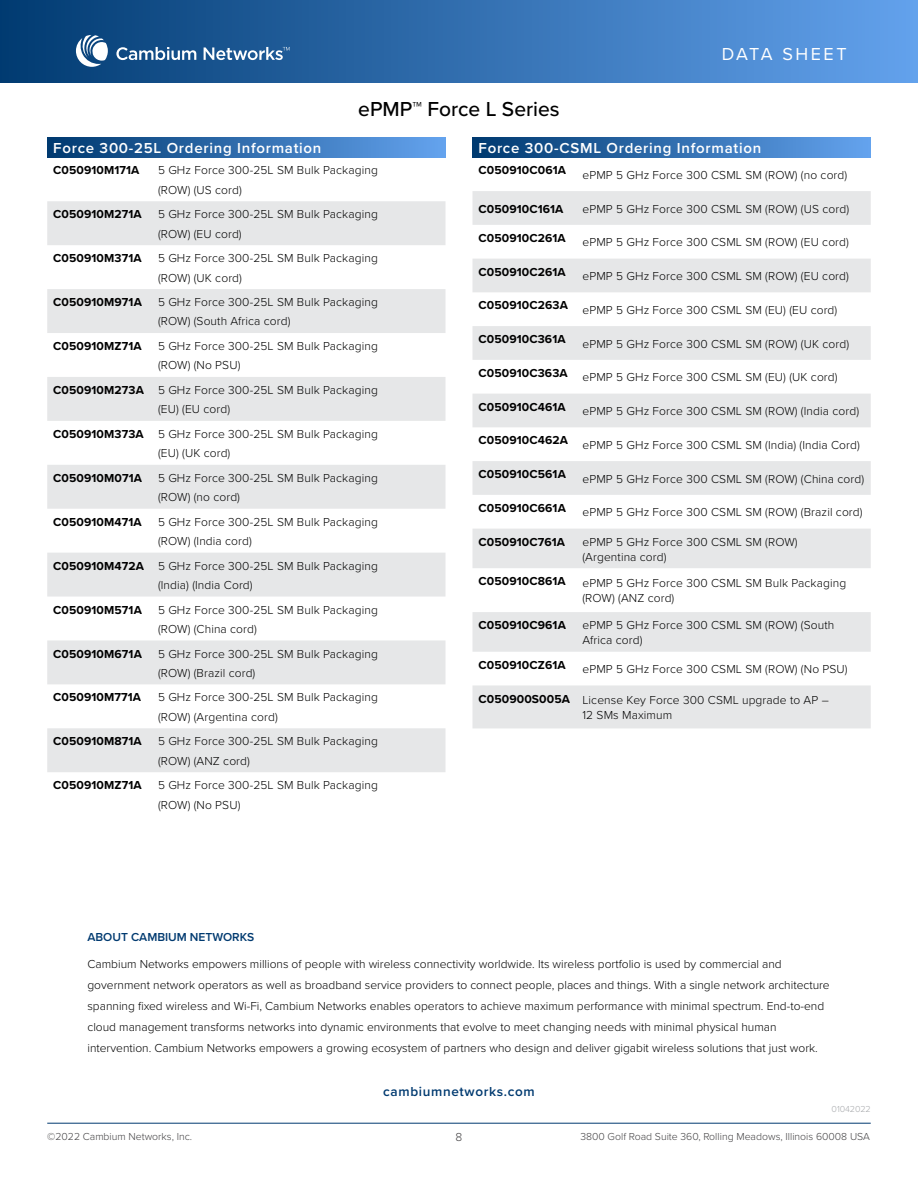
<style>
.page{position:relative;width:918px;height:1188px;background:#fff}
.page>*{position:absolute;margin:0;border:0;box-sizing:border-box;transform-origin:0 0}
.t1{font:500 21px "Proxima Nova";color:#000}
.t2{font:18px "Proxima Nova";letter-spacing:.14em;color:#fff}
.t3{font:600 15px "Proxima Nova";letter-spacing:.05em;color:#fff}
.t4{font:600 13.5px "Proxima Nova";letter-spacing:.05em;color:#003a70}
.tableText{font:300 12px/21px "Proxima Nova";letter-spacing:.01em;color:#000}
.tableText-2{font:700 12px "Proxima Nova";letter-spacing:.01em;color:#000}
.t5{font:600 12px "Proxima Nova";color:#003a70}
.t6{font:500 12px "Proxima Nova";color:#414042}
.t7{font:300 12px "Proxima Nova";color:#414042}
.t8{font:300 10.5px "Proxima Nova";color:#414042}
.t9{font:300 9px "Proxima Nova";letter-spacing:-.01em;color:#a7a9ac}
</style>
<div class="page">
<hr style="left:47px;top:1123px;width:824px;height:1px;background:#003a70">
<div style="left:0;top:0;width:918px;height:82px;background:linear-gradient(to right,#013b71,#63a2ec)"></div>
<svg style="left:116px;top:47px;width:224px;height:23px;background:#3c6ea1"></svg>
<svg style="left:66px;top:35px;width:42px;height:44px"></svg>
<div style="left:472px;top:137px;width:399px;height:20px;background:linear-gradient(to right,#00396f,#64a3ee)"></div>
<svg style="left:472px;top:191px;width:399px;height:537px;fill:#e6e7e8"></svg>
<div style="left:47px;top:137px;width:399px;height:20px;background:linear-gradient(to right,#00396f,#64a3ee)"></div>
<svg style="left:47px;top:201px;width:399px;height:571px;fill:#e6e7e8"></svg>
<h2 class="t2" style="left:722px;top:41px;width:126px">DATA SHEET</h2>
<h1 class="t1" style="left:358px;top:94px;width:203px">ePMP™ Force L Series</h1>
<p class="t3" style="left:478px;top:137px;width:284px">Force 300-CSML Ordering Information</p>
<p class="tableText-2" style="left:478px;top:161px;width:89px">C050910C061A</p>
<p class="tableText" style="left:582px;top:164px;width:266px">ePMP 5 GHz Force 300 CSML SM (ROW) (no cord)</p>
<p class="tableText-2" style="left:478px;top:200px;width:87px">C050910C161A</p>
<p class="tableText" style="left:582px;top:198px;width:268px">ePMP 5 GHz Force 300 CSML SM (ROW) (US cord)</p>
<p class="tableText-2" style="left:478px;top:229px;width:89px">C050910C261A</p>
<p class="tableText" style="left:582px;top:231px;width:268px">ePMP 5 GHz Force 300 CSML SM (ROW) (EU cord)</p>
<p class="tableText-2" style="left:478px;top:263px;width:89px">C050910C261A</p>
<p class="tableText" style="left:582px;top:265px;width:268px">ePMP 5 GHz Force 300 CSML SM (ROW) (EU cord)</p>
<p class="tableText-2" style="left:478px;top:296px;width:91px">C050910C263A</p>
<p class="tableText" style="left:582px;top:299px;width:256px">ePMP 5 GHz Force 300 CSML SM (EU) (EU cord)</p>
<p class="tableText-2" style="left:478px;top:330px;width:89px">C050910C361A</p>
<p class="tableText" style="left:582px;top:333px;width:268px">ePMP 5 GHz Force 300 CSML SM (ROW) (UK cord)</p>
<p class="tableText-2" style="left:478px;top:364px;width:91px">C050910C363A</p>
<p class="tableText" style="left:582px;top:366px;width:257px">ePMP 5 GHz Force 300 CSML SM (EU) (UK cord)</p>
<p class="tableText-2" style="left:478px;top:398px;width:89px">C050910C461A</p>
<p class="tableText" style="left:582px;top:400px;width:278px">ePMP 5 GHz Force 300 CSML SM (ROW) (India cord)</p>
<p class="tableText-2" style="left:478px;top:431px;width:91px">C050910C462A</p>
<p class="tableText" style="left:582px;top:434px;width:279px">ePMP 5 GHz Force 300 CSML SM (India) (India Cord)</p>
<p class="tableText-2" style="left:478px;top:465px;width:89px">C050910C561A</p>
<p class="tableText" style="left:582px;top:468px;width:283px">ePMP 5 GHz Force 300 CSML SM (ROW) (China cord)</p>
<p class="tableText-2" style="left:478px;top:499px;width:89px">C050910C661A</p>
<p class="tableText" style="left:582px;top:501px;width:282px">ePMP 5 GHz Force 300 CSML SM (ROW) (Brazil cord)</p>
<p class="tableText-2" style="left:478px;top:533px;width:88px">C050910C761A</p>
<p class="tableText" style="left:582px;top:533px;width:217px;line-height:15px">ePMP 5 GHz Force 300 CSML SM (ROW) (Argentina cord)</p>
<p class="tableText-2" style="left:478px;top:572px;width:89px">C050910C861A</p>
<p class="tableText" style="left:582px;top:575px;width:265px;line-height:15px">ePMP 5 GHz Force 300 CSML SM Bulk Packaging (ROW) (ANZ cord)</p>
<p class="tableText-2" style="left:478px;top:616px;width:89px">C050910C961A</p>
<p class="tableText" style="left:582px;top:617px;width:253px;line-height:15px">ePMP 5 GHz Force 300 CSML SM (ROW) (South<br>Africa cord)</p>
<p class="tableText-2" style="left:478px;top:656px;width:89px">C050910CZ61A</p>
<p class="tableText" style="left:582px;top:658px;width:267px">ePMP 5 GHz Force 300 CSML SM (ROW) (No PSU)</p>
<p class="tableText-2" style="left:478px;top:690px;width:93px">C050900S005A</p>
<p class="tableText" style="left:582px;top:692px;width:248px;line-height:15px">License Key Force 300 CSML upgrade to AP –<br>12 SMs Maximum</p>
<p class="t3" style="left:53px;top:137px;width:270px">Force 300-25L Ordering Information</p>
<p class="tableText-2" style="left:53px;top:161px;width:88px">C050910M171A</p>
<p class="tableText" style="left:158px;top:159px;width:221px">5 GHz Force 300-25L SM Bulk Packaging</p>
<p class="tableText" style="left:158px;top:179px;width:85px">(ROW) (US cord)</p>
<p class="tableText-2" style="left:53px;top:205px;width:90px">C050910M271A</p>
<p class="tableText" style="left:158px;top:203px;width:221px">5 GHz Force 300-25L SM Bulk Packaging</p>
<p class="tableText" style="left:158px;top:222px;width:85px">(ROW) (EU cord)</p>
<p class="tableText-2" style="left:53px;top:249px;width:90px">C050910M371A</p>
<p class="tableText" style="left:158px;top:247px;width:221px">5 GHz Force 300-25L SM Bulk Packaging</p>
<p class="tableText" style="left:158px;top:266px;width:85px">(ROW) (UK cord)</p>
<p class="tableText-2" style="left:53px;top:293px;width:90px">C050910M971A</p>
<p class="tableText" style="left:158px;top:291px;width:221px">5 GHz Force 300-25L SM Bulk Packaging</p>
<p class="tableText" style="left:158px;top:310px;width:134px">(ROW) (South Africa cord)</p>
<p class="tableText-2" style="left:53px;top:337px;width:90px">C050910MZ71A</p>
<p class="tableText" style="left:158px;top:335px;width:221px">5 GHz Force 300-25L SM Bulk Packaging</p>
<p class="tableText" style="left:158px;top:354px;width:84px">(ROW) (No PSU)</p>
<p class="tableText-2" style="left:53px;top:381px;width:92px">C050910M273A</p>
<p class="tableText" style="left:158px;top:379px;width:221px">5 GHz Force 300-25L SM Bulk Packaging</p>
<p class="tableText" style="left:158px;top:398px;width:74px">(EU) (EU cord)</p>
<p class="tableText-2" style="left:53px;top:425px;width:92px">C050910M373A</p>
<p class="tableText" style="left:158px;top:423px;width:221px">5 GHz Force 300-25L SM Bulk Packaging</p>
<p class="tableText" style="left:158px;top:442px;width:74px">(EU) (UK cord)</p>
<p class="tableText-2" style="left:53px;top:469px;width:90px">C050910M071A</p>
<p class="tableText" style="left:158px;top:467px;width:221px">5 GHz Force 300-25L SM Bulk Packaging</p>
<p class="tableText" style="left:158px;top:486px;width:84px">(ROW) (no cord)</p>
<p class="tableText-2" style="left:53px;top:513px;width:90px">C050910M471A</p>
<p class="tableText" style="left:158px;top:511px;width:221px">5 GHz Force 300-25L SM Bulk Packaging</p>
<p class="tableText" style="left:158px;top:530px;width:95px">(ROW) (India cord)</p>
<p class="tableText-2" style="left:53px;top:557px;width:92px">C050910M472A</p>
<p class="tableText" style="left:158px;top:555px;width:221px">5 GHz Force 300-25L SM Bulk Packaging</p>
<p class="tableText" style="left:158px;top:574px;width:96px">(India) (India Cord)</p>
<p class="tableText-2" style="left:53px;top:601px;width:90px">C050910M571A</p>
<p class="tableText" style="left:158px;top:598px;width:221px">5 GHz Force 300-25L SM Bulk Packaging</p>
<p class="tableText" style="left:158px;top:618px;width:100px">(ROW) (China cord)</p>
<p class="tableText-2" style="left:53px;top:645px;width:90px">C050910M671A</p>
<p class="tableText" style="left:158px;top:642px;width:221px">5 GHz Force 300-25L SM Bulk Packaging</p>
<p class="tableText" style="left:158px;top:662px;width:99px">(ROW) (Brazil cord)</p>
<p class="tableText-2" style="left:53px;top:688px;width:89px">C050910M771A</p>
<p class="tableText" style="left:158px;top:686px;width:221px">5 GHz Force 300-25L SM Bulk Packaging</p>
<p class="tableText" style="left:158px;top:706px;width:121px">(ROW) (Argentina cord)</p>
<p class="tableText-2" style="left:53px;top:732px;width:90px">C050910M871A</p>
<p class="tableText" style="left:158px;top:730px;width:221px">5 GHz Force 300-25L SM Bulk Packaging</p>
<p class="tableText" style="left:158px;top:750px;width:93px">(ROW) (ANZ cord)</p>
<p class="tableText-2" style="left:53px;top:776px;width:90px">C050910MZ71A</p>
<p class="tableText" style="left:158px;top:774px;width:221px">5 GHz Force 300-25L SM Bulk Packaging</p>
<p class="tableText" style="left:158px;top:793px;width:84px">(ROW) (No PSU)</p>
<p class="t5" style="left:87px;top:928px;width:168px">ABOUT CAMBIUM NETWORKS</p>
<p class="tableText" style="left:87px;top:953px;width:744px">Cambium Networks empowers millions of people with wireless connectivity worldwide. Its wireless portfolio is used by commercial and government network operators as well as broadband service providers to connect people, places and things. With a single network architecture spanning fixed wireless and Wi-Fi, Cambium Networks enables operators to achieve maximum performance with minimal spectrum. End-to-end cloud management transforms networks into dynamic environments that evolve to meet changing needs with minimal physical human intervention. Cambium Networks empowers a growing ecosystem of partners who design and deliver gigabit wireless solutions that just work.</p>
<p class="t4" style="left:383px;top:1082px;width:153px">cambiumnetworks.com</p>
<p class="t9" style="left:832px;top:1102px;width:41px">01042022</p>
<p class="t8" style="left:580px;top:1129px;width:291px">3800 Golf Road Suite 360, Rolling Meadows, Illinois 60008 USA</p>
<p class="t8" style="left:47px;top:1128px;width:146px">©2022 Cambium Networks, Inc.</p>
<p class="t7" style="left:456px;top:1128px;width:8px">8</p>
<p class="t6" style="left:747px;top:1128px;width:124px">cambiumnetworks.com</p>
</div>
